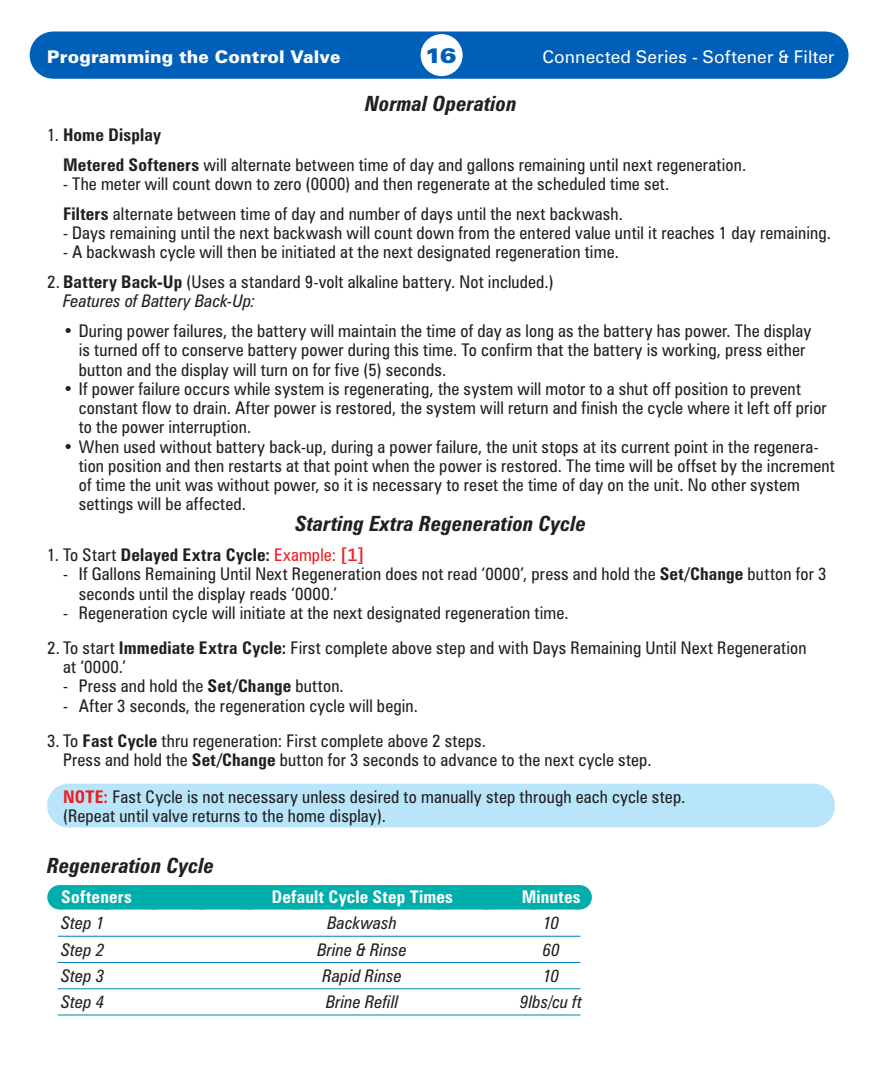
<style>
.page{position:relative;width:882px;height:1071px;background:#fff}
.page>*{position:absolute;margin:0;border:0;box-sizing:border-box;transform-origin:0 0}
.Paragraph_Subhead{font:italic 700 condensed 21px "Zurich BT";letter-spacing:.005em;color:#231f20}
.t1{font:900 expanded 21px "Zurich BT";color:#005fb9}
.Paragraph_02_Tabbed{font:condensed 17.5px/19.2px "Zurich BT";letter-spacing:.01em;color:#231f20}
.Paragraph_01_Tabbed{font:condensed 17.5px/19.2px "Zurich BT";letter-spacing:.01em;color:#231f20}
.Table_Text{font:italic condensed 17.5px "Zurich BT";letter-spacing:.01em;color:#231f20}
.Paragraph_01_Tabbed-2{font:700 condensed 17.5px "Zurich BT";letter-spacing:.01em;color:#231f20}
.t2{font:700 condensed 17.5px "Zurich BT";letter-spacing:.015em;color:#fff}
.t3{font:17.5px "Zurich BT";letter-spacing:.01em;color:#fff}
.t4{font:900 17.5px "Zurich BT";letter-spacing:.01em;color:#fff}
.s1{font-weight:400}
.s2{font-weight:700}
.s3{font-style:italic}
.s4{font-weight:400;color:#ee1d23}
.s5{font-family:"Brevier";font-weight:500;font-stretch:normal;color:#ee1d23}
.s6{font-weight:700;color:#ee1d23}
</style>
<div class="page">
<div style="left:53px;top:32px;width:772px;height:47px;background:#005fb9"></div>
<div style="left:421px;top:34px;width:42px;height:42px;background:#fff;border-radius:50%"></div>
<div style="left:47px;top:784px;width:788px;height:43px;background:#b9e5fa;border-radius:21px"></div>
<div style="left:60px;top:885px;width:519px;height:25px;background:#00afab"></div>
<svg style="left:107px;top:885px;width:448px;height:25px"></svg>
<svg style="left:579px;top:885px;width:1px;height:25px"></svg>
<hr style="left:58px;top:936px;width:522px;height:1px;background:#0083b6">
<hr style="left:58px;top:962px;width:522px;height:1px;background:#0083b6">
<hr style="left:58px;top:988px;width:522px;height:1px;background:#0083b6">
<hr style="left:58px;top:1015px;width:522px;height:1px;background:#0083b6">
<p class="t1" style="left:425px;top:43px;width:33px">16</p>
<p class="Paragraph_Subhead" style="left:365px;top:91px;width:153px">Normal Operation</p>
<p class="t4" style="left:47px;top:46px;width:295px">Programming the Control Valve</p>
<p class="t3" style="left:542px;top:46px;width:294px">Connected Series - Softener &amp; Filter</p>
<p class="Paragraph_01_Tabbed-2" style="left:47px;top:124px;width:115px"><span class="s1">1.</span> Home Display</p>
<p class="Paragraph_01_Tabbed" style="left:63px;top:155px;width:685px"><span class="s2">Metered Softeners</span> will alternate between time of day and gallons remaining until next regeneration.</p>
<p class="Paragraph_01_Tabbed" style="left:63px;top:174px;width:608px">- The meter will count down to zero (0000) and then regenerate at the scheduled time set.</p>
<p class="Paragraph_01_Tabbed" style="left:63px;top:204px;width:562px"><span class="s2">Filters</span> alternate between time of day and number of days until the next backwash.</p>
<p class="Paragraph_01_Tabbed" style="left:63px;top:223px;width:769px">- Days remaining until the next backwash will count down from the entered value until it reaches 1 day remaining.</p>
<p class="Paragraph_01_Tabbed" style="left:63px;top:242px;width:557px">- A backwash cycle will then be initiated at the next designated regeneration time.</p>
<p class="Paragraph_01_Tabbed" style="left:63px;top:272px;width:492px;text-indent:-16px">2. <span class="s2">Battery Back-Up</span> (Uses a standard 9-volt alkaline battery. Not included.)<br><span class="s3">Features of Battery Back-Up:</span></p>
<p class="Paragraph_02_Tabbed" style="left:79px;top:321px;width:734px;text-indent:-16px">• During power failures, the battery will maintain the time of day as long as the battery has power. The display is turned off to conserve battery power during this time. To confirm that the battery is working, press either button and the display will turn on for five (5) seconds.</p>
<p class="Paragraph_02_Tabbed" style="left:79px;top:379px;width:749px;text-indent:-16px">• If power failure occurs while system is regenerating, the system will motor to a shut off position to prevent constant flow to drain. After power is restored, the system will return and finish the cycle where it left off prior to the power interruption.</p>
<p class="Paragraph_02_Tabbed" style="left:79px;top:437px;width:758px;text-indent:-16px">• When used without battery back-up, during a power failure, the unit stops at its current point in the regenera&shy;tion position and then restarts at that point when the power is restored. The time will be offset by the increment of time the unit was without power, so it is necessary to reset the time of day on the unit. No other system settings will be affected.</p>
<p class="Paragraph_Subhead" style="left:296px;top:511px;width:292px">Starting Extra Regeneration Cycle</p>
<p class="Paragraph_01_Tabbed-2" style="left:47px;top:544px;width:319px"><span class="s1">1. To Start</span> Delayed Extra Cycle: <span class="s4">Example:</span> <span class="s5">[1]</span></p>
<p class="Paragraph_02_Tabbed" style="left:79px;top:564px;width:749px;text-indent:-16px">- If Gallons Remaining Until Next Regeneration does not read ‘0000’, press and hold the <span class="s2">Set/Change</span> button for 3 seconds until the display reads ‘0000.’</p>
<p class="Paragraph_02_Tabbed" style="left:63px;top:603px;width:507px">- Regeneration cycle will initiate at the next designated regeneration time.</p>
<p class="Paragraph_01_Tabbed" style="left:63px;top:638px;width:745px;text-indent:-16px">2. To start <span class="s2">Immediate Extra Cycle:</span> First complete above step and with Days Remaining Until Next Regeneration at ‘0000.’</p>
<p class="Paragraph_02_Tabbed" style="left:63px;top:676px;width:282px">- Press and hold the <span class="s2">Set/Change</span> button.</p>
<p class="Paragraph_02_Tabbed" style="left:63px;top:696px;width:357px">- After 3 seconds, the regeneration cycle will begin.</p>
<p class="Paragraph_01_Tabbed" style="left:63px;top:731px;width:590px;text-indent:-16px">3. To <span class="s2">Fast Cycle</span> thru regeneration: First complete above 2 steps.<br>Press and hold the <span class="s2">Set/Change</span> button for 3 seconds to advance to the next cycle step.</p>
<p class="Paragraph_01_Tabbed" style="left:63px;top:787px;width:624px"><span class="s6">NOTE:</span> Fast Cycle is not necessary unless desired to manually step through each cycle step. (Repeat until valve returns to the home display).</p>
<p class="Paragraph_Subhead" style="left:47px;top:852px;width:169px">Regeneration Cycle</p>
<p class="t2" style="left:61px;top:886px;width:72px">Softeners</p>
<p class="t2" style="left:271px;top:886px;width:183px">Default Cycle Step Times</p>
<p class="t2" style="left:522px;top:886px;width:61px">Minutes</p>
<p class="Table_Text" style="left:61px;top:912px;width:45px">Step 1</p>
<p class="Table_Text" style="left:327px;top:912px;width:71px">Backwash</p>
<p class="Table_Text" style="left:543px;top:912px;width:18px">10</p>
<p class="Table_Text" style="left:61px;top:939px;width:45px">Step 2</p>
<p class="Table_Text" style="left:317px;top:939px;width:91px">Brine &amp; Rinse</p>
<p class="Table_Text" style="left:543px;top:939px;width:18px">60</p>
<p class="Table_Text" style="left:61px;top:965px;width:45px">Step 3</p>
<p class="Table_Text" style="left:323px;top:965px;width:81px">Rapid Rinse</p>
<p class="Table_Text" style="left:543px;top:965px;width:18px">10</p>
<p class="Table_Text" style="left:61px;top:991px;width:45px">Step 4</p>
<p class="Table_Text" style="left:326px;top:991px;width:74px">Brine Refill</p>
<p class="Table_Text" style="left:520px;top:991px;width:64px">9lbs/cu ft</p>
</div>
